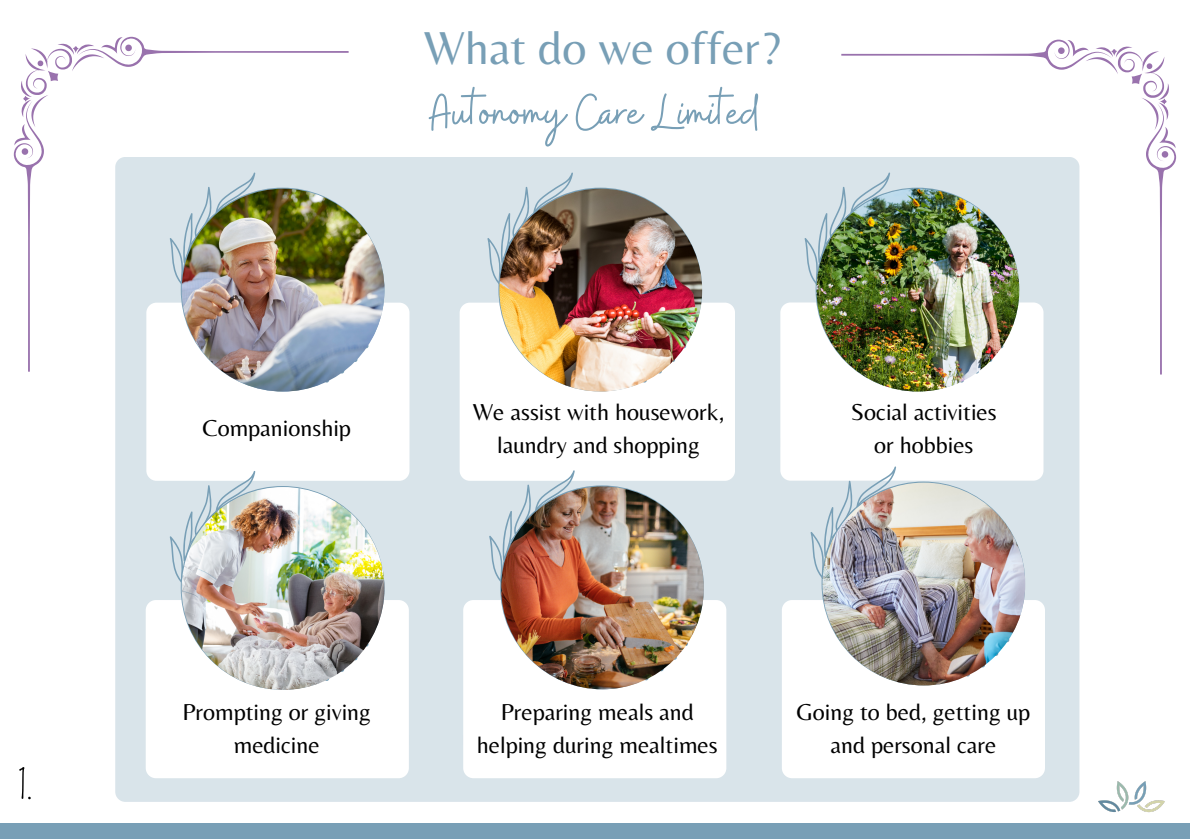
<style>
.page{position:relative;width:1190px;height:839px;background:#fff}
.page>*{position:absolute;margin:0;border:0;box-sizing:border-box;transform-origin:0 0}
.t1{font:52px "Buffalo";color:#789fb6}
.t2{font:50.2px "Petapon Yandi Designs";color:#000}
.t3{font:48px "Belleza";color:#789fb6}
.t4{font:24px/33px "Belleza";color:#000;text-align:center}
</style>
<div class="page">
<div style="left:115px;top:157px;width:964px;height:644px;background:#d9e4ea;border-radius:10px"></div>
<div style="left:146px;top:302px;width:263px;height:179px;background:#fff;border-radius:10px"></div>
<div style="left:460px;top:302px;width:275px;height:179px;background:#fff;border-radius:10px"></div>
<div style="left:780px;top:302px;width:263px;height:178px;background:#fff;border-radius:10px"></div>
<div style="left:146px;top:600px;width:263px;height:178px;background:#fff;border-radius:10px"></div>
<div style="left:463px;top:600px;width:263px;height:178px;background:#fff;border-radius:10px"></div>
<div style="left:782px;top:600px;width:263px;height:178px;background:#fff;border-radius:10px"></div>
<svg style="left:240px;top:220px;width:144px;height:171px"></svg>
<svg style="left:14px;top:37px;width:343px;height:345px"></svg>
<img style="left:182px;top:189px;width:202px;height:202px;border-radius:50%">
<svg style="left:498px;top:188px;width:204px;height:203px"></svg>
<svg style="left:487px;top:172px;width:95px;height:113px"></svg>
<img style="left:499px;top:189px;width:203px;height:202px;border-radius:50%">
<svg style="left:805px;top:40px;width:371px;height:342px"></svg>
<img style="left:816px;top:189px;width:203px;height:202px;border-radius:50%">
<svg style="left:181px;top:486px;width:203px;height:203px"></svg>
<svg style="left:170px;top:471px;width:95px;height:112px"></svg>
<img style="left:182px;top:487px;width:202px;height:203px;border-radius:50%">
<svg style="left:500px;top:485px;width:203px;height:204px"></svg>
<svg style="left:489px;top:470px;width:95px;height:112px"></svg>
<img style="left:501px;top:486px;width:203px;height:203px;border-radius:50%">
<svg style="left:822px;top:481px;width:203px;height:204px"></svg>
<svg style="left:810px;top:466px;width:95px;height:112px"></svg>
<img style="left:822px;top:482px;width:203px;height:203px;border-radius:50%">
<img style="left:1098px;top:781px;width:67px;height:32px">
<div style="left:0;top:823px;width:1190px;height:15px;background:#789fb6"></div>
<p class="t2" style="left:17px;top:762px;width:17px">1.</p>
<p class="t3" style="left:424px;top:19px;width:359px">What do we offer?</p>
<p class="t1" style="left:430px;top:79px;width:332px">Autonomy Care Limited</p>
<p class="t4" style="left:203px;top:411px;width:150px">Companionship</p>
<p class="t4" style="left:473px;top:395px;width:253px">We assist with housework, laundry and shopping</p>
<p class="t4" style="left:851px;top:395px;width:147px">Social activities or hobbies</p>
<p class="t4" style="left:182px;top:695px;width:190px">Prompting or giving medicine</p>
<p class="t4" style="left:477px;top:695px;width:242px">Preparing meals and helping during mealtimes</p>
<p class="t4" style="left:796px;top:695px;width:235px">Going to bed, getting up and personal care</p>
</div>
